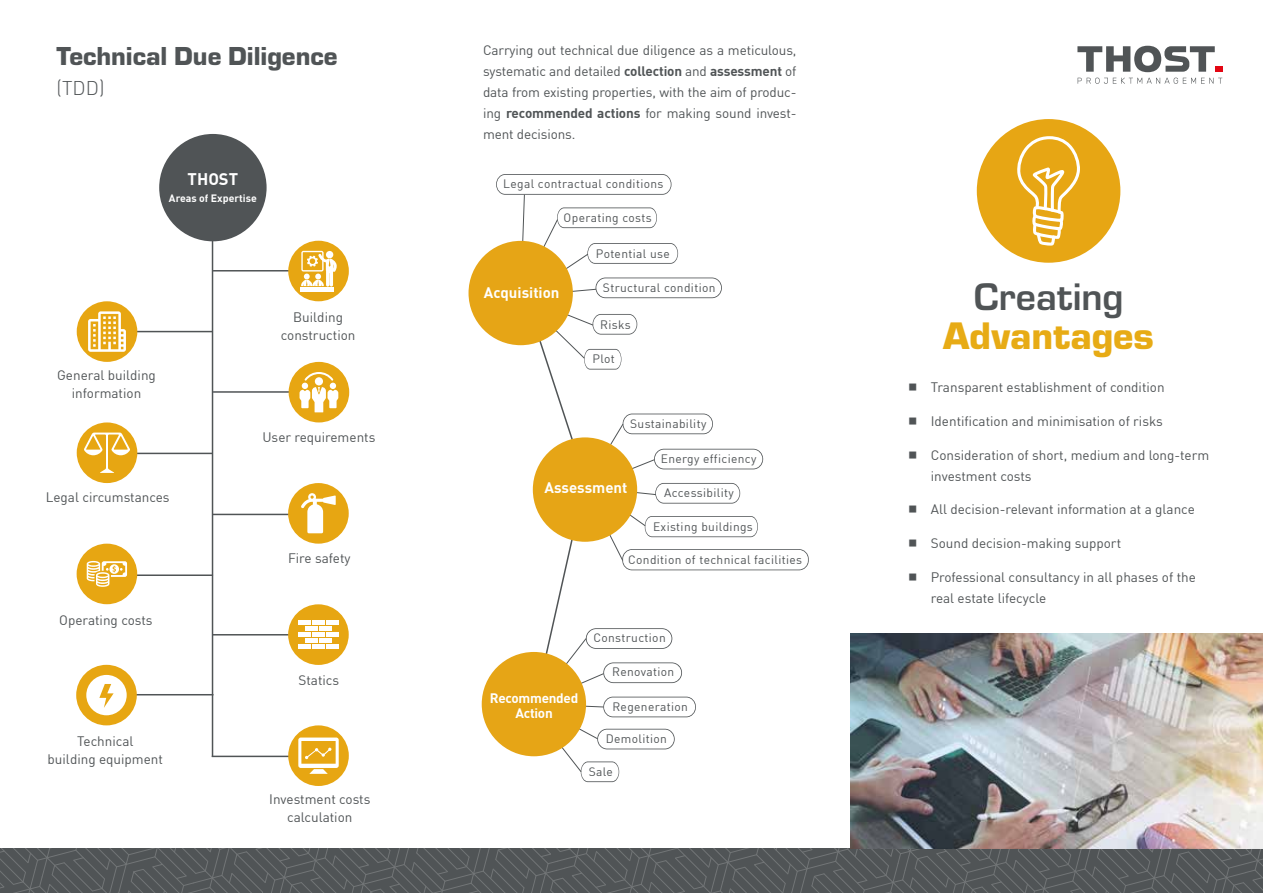
<style>
.page{position:relative;width:1263px;height:893px;background:#fff}
.page>*{position:absolute;margin:0;border:0;box-sizing:border-box;transform-origin:0 0}
.t1{font:900 39.9px "Eurostile";color:#e7ab15}
.t2{font:700 39.9px "Eurostile";color:#505456}
.t3{font:900 27px "Eurostile";color:#505456}
.t4{font:19.5px "DIN Light T";color:#505456}
.t5{font:16.5px "DIN Bold T";color:#fff}
.t6{font:15px "DIN Bold T";color:#fff}
.t7{font:13.5px/21px "DIN Regular T";color:#505456;text-align:center}
.t8{font:13.5px/15px "DIN Bold T";letter-spacing:-.02em;color:#fff;text-align:center}
.t9{font:12px "DIN Regular T";letter-spacing:.03em;color:#505456}
.t10{font:10.5px "DIN Bold T";color:#fff}
.s1{font-family:"DIN Bold T"}
</style>
<div class="page">
<svg style="left:0;top:848px;width:1263px;height:45px;background:#55585a"></svg>
<div style="left:977px;top:119px;width:143px;height:144px;background:#e7a614;border-radius:50%"></div>
<svg style="left:1015px;top:136px;width:66px;height:127px"></svg>
<hr style="left:136px;top:331px;width:77px;height:1px;background:#505456">
<hr style="left:213px;top:270px;width:77px;height:2px;background:#505456">
<hr style="left:213px;top:391px;width:77px;height:2px;background:#505456">
<hr style="left:136px;top:453px;width:77px;height:1px;background:#505456">
<hr style="left:212px;top:514px;width:78px;height:1px;background:#505456">
<hr style="left:136px;top:574px;width:77px;height:2px;background:#505456">
<hr style="left:213px;top:634px;width:77px;height:1px;background:#505456">
<hr style="left:136px;top:694px;width:77px;height:1px;background:#505456">
<hr style="left:212px;top:756px;width:77px;height:1px;background:#505456">
<hr style="left:212px;top:234px;width:1px;height:523px;background:#505456">
<div style="left:77px;top:301px;width:60px;height:61px;background:#e7a612;border-radius:50%"></div>
<svg style="left:88px;top:311px;width:38px;height:41px"></svg>
<div style="left:288px;top:725px;width:61px;height:61px;background:#e7a612;border-radius:50%"></div>
<svg style="left:298px;top:737px;width:41px;height:37px"></svg>
<div style="left:288px;top:604px;width:61px;height:61px;background:#e7a612;border-radius:50%"></div>
<hr style="left:298px;top:645px;width:12px;height:4px;background:#fff">
<hr style="left:312px;top:645px;width:13px;height:4px;background:#fff">
<hr style="left:305px;top:639px;width:13px;height:4px;background:#fff">
<div style="left:298px;top:632px;width:12px;height:5px;background:#fff"></div>
<div style="left:312px;top:632px;width:13px;height:5px;background:#fff"></div>
<div style="left:305px;top:626px;width:13px;height:5px;background:#fff"></div>
<hr style="left:319px;top:639px;width:13px;height:4px;background:#fff">
<div style="left:319px;top:626px;width:13px;height:5px;background:#fff"></div>
<hr style="left:298px;top:620px;width:12px;height:4px;background:#fff">
<hr style="left:312px;top:620px;width:13px;height:4px;background:#fff">
<hr style="left:326px;top:645px;width:13px;height:4px;background:#fff">
<div style="left:326px;top:632px;width:13px;height:5px;background:#fff"></div>
<hr style="left:326px;top:620px;width:13px;height:4px;background:#fff">
<div style="left:288px;top:483px;width:61px;height:61px;background:#e7a612;border-radius:50%"></div>
<svg style="left:301px;top:493px;width:35px;height:40px"></svg>
<div style="left:289px;top:362px;width:60px;height:60px;background:#e7a612;border-radius:50%"></div>
<svg style="left:299px;top:372px;width:39px;height:40px"></svg>
<div style="left:288px;top:241px;width:61px;height:60px;background:#e7a612;border-radius:50%"></div>
<hr style="left:300px;top:287px;width:33px;height:4px;background:#fff">
<svg style="left:301px;top:251px;width:36px;height:36px"></svg>
<div style="left:76px;top:665px;width:61px;height:60px;background:#e7a612;border-radius:50%"></div>
<svg style="left:86px;top:675px;width:41px;height:40px"></svg>
<div style="left:77px;top:544px;width:60px;height:60px;background:#e7a612;border-radius:50%"></div>
<div style="left:77px;top:422px;width:60px;height:61px;background:#e7a612;border-radius:50%"></div>
<svg style="left:84px;top:433px;width:46px;height:40px"></svg>
<div style="left:159px;top:134px;width:108px;height:107px;background:#505456;border-radius:50%"></div>
<svg style="left:87px;top:561px;width:40px;height:26px"></svg>
<div style="left:1215px;top:66px;width:7px;height:6px;background:#e30613"></div>
<svg style="left:1078px;top:78px;width:144px;height:6px"></svg>
<svg style="left:1077px;top:46px;width:138px;height:26px"></svg>
<img style="left:850px;top:634px;width:413px;height:214px">
<div style="left:468px;top:241px;width:105px;height:104px;background:#e6a516;border-radius:50%"></div>
<svg style="left:496px;top:174px;width:313px;height:608px"></svg>
<div style="left:482px;top:652px;width:104px;height:104px;background:#e6a516;border-radius:50%"></div>
<h2 class="t3" style="left:57px;top:36px;width:282px">Technical Due Diligence</h2>
<h3 class="t4" style="left:57px;top:76px;width:50px">(TDD)</h3>
<p class="t5" style="left:188px;top:169px;width:52px">THOST</p>
<p class="t10" style="left:169px;top:191px;width:89px">Areas of Expertise</p>
<p class="t7" style="left:57px;top:366px;width:100px;line-height:18px">General building information</p>
<p class="t7" style="left:281px;top:307px;width:76px;line-height:18px">Building construction</p>
<p class="t7" style="left:262px;top:426px;width:115px">User requirements</p>
<p class="t7" style="left:46px;top:487px;width:125px">Legal circumstances</p>
<p class="t7" style="left:59px;top:609px;width:95px">Operating costs</p>
<p class="t7" style="left:48px;top:732px;width:117px;line-height:18px">Technical<br>building equipment</p>
<p class="t7" style="left:288px;top:548px;width:64px">Fire safety</p>
<p class="t7" style="left:299px;top:669px;width:42px">Statics</p>
<p class="t7" style="left:269px;top:790px;width:103px;line-height:18px">Investment costs calculation</p>
<p class="t7" style="left:483px;top:40px;width:315px;text-align:justify">Carrying out technical due diligence as a meticulous, systematic and detailed <span class="s1">collection</span> and <span class="s1">assessment</span> of data from existing properties, with the aim of produc&shy;ing <span class="s1">recommended actions</span> for making sound invest&shy;ment decisions.</p>
<p class="t9" style="left:503px;top:177px;width:162px">Legal contractual conditions</p>
<p class="t9" style="left:564px;top:210px;width:90px">Operating costs</p>
<p class="t9" style="left:596px;top:246px;width:76px">Potential use</p>
<p class="t6" style="left:484px;top:283px;width:77px">Acquisition</p>
<p class="t9" style="left:603px;top:280px;width:114px">Structural condition</p>
<p class="t9" style="left:600px;top:317px;width:32px">Risks</p>
<p class="t9" style="left:592px;top:352px;width:24px">Plot</p>
<p class="t9" style="left:630px;top:416px;width:78px">Sustainability</p>
<p class="t9" style="left:661px;top:451px;width:97px">Energy efficiency</p>
<p class="t6" style="left:545px;top:478px;width:84px">Assessment</p>
<p class="t9" style="left:664px;top:486px;width:71px">Accessibility</p>
<p class="t9" style="left:653px;top:519px;width:101px">Existing buildings</p>
<p class="t9" style="left:628px;top:552px;width:176px">Condition of technical facilities</p>
<p class="t8" style="left:490px;top:690px;width:90px">Recommended<br>Action</p>
<p class="t9" style="left:593px;top:630px;width:74px">Construction</p>
<p class="t9" style="left:612px;top:664px;width:64px">Renovation</p>
<p class="t9" style="left:612px;top:699px;width:77px">Regeneration</p>
<p class="t9" style="left:606px;top:731px;width:63px">Demolition</p>
<p class="t9" style="left:589px;top:764px;width:26px">Sale</p>
<h1 class="t2" style="left:974px;top:269px;width:151px">Creating</h1>
<h1 class="t1" style="left:943px;top:308px;width:212px">Advantages</h1>
<p class="t7" style="left:931px;top:377px;width:235px">Transparent establishment of condition</p>
<p class="t7" style="left:931px;top:410px;width:234px">Identification and minimisation of risks</p>
<p class="t7" style="left:931px;top:444px;width:280px;text-align:left">Consideration of short, medium and long-term investment costs</p>
<p class="t7" style="left:931px;top:499px;width:266px">All decision-relevant information at a glance</p>
<p class="t7" style="left:931px;top:533px;width:192px">Sound decision-making support</p>
<p class="t7" style="left:931px;top:566px;width:267px;text-align:left">Professional consultancy in all phases of the real estate lifecycle</p>
</div>
